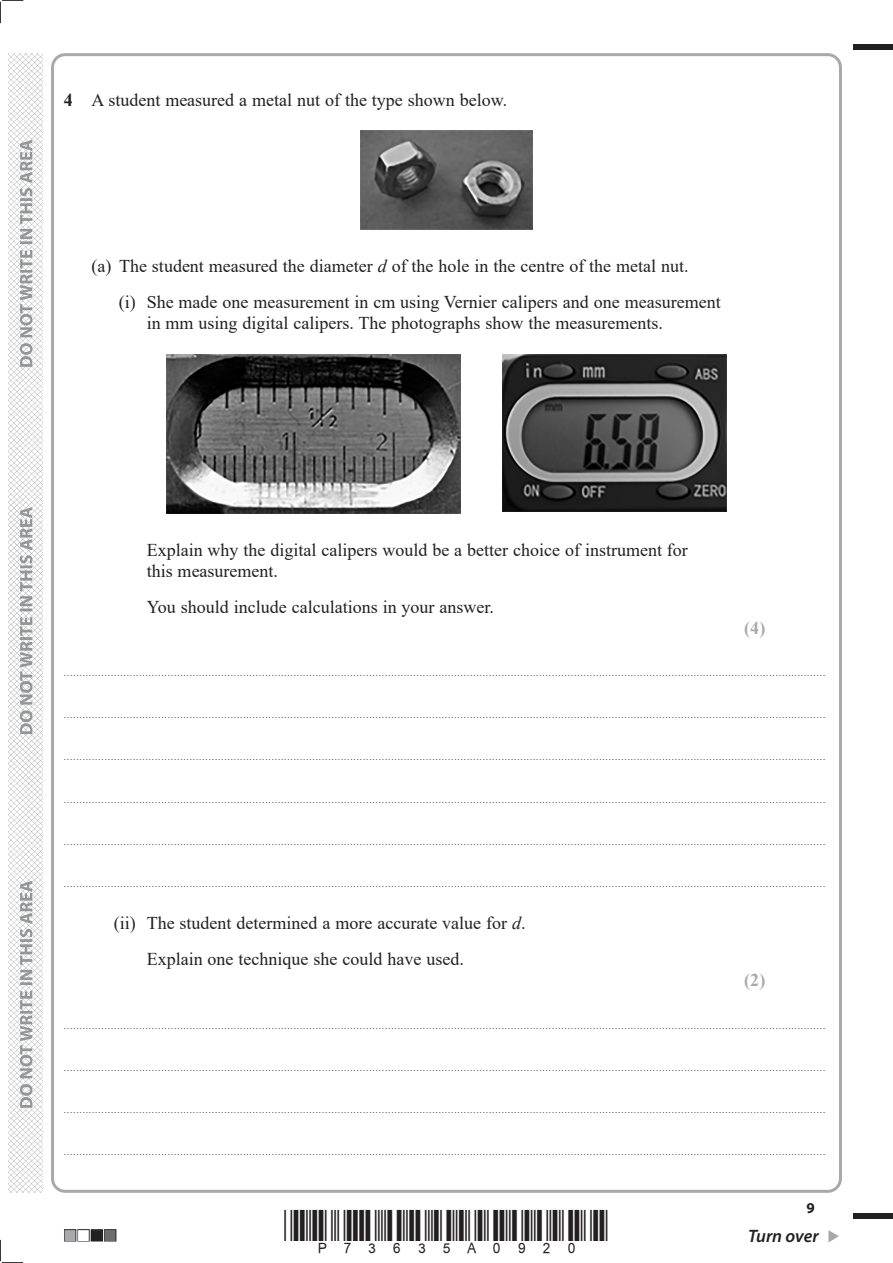
<style>
.page{position:relative;width:893px;height:1263px;background:#fff}
.page>*{position:absolute;margin:0;border:0;box-sizing:border-box;transform-origin:0 0}
.t1{font:18px/36px "Times New Roman";color:#231f20}
.t2{font:italic 600 18px "Myriad Pro";letter-spacing:-.005em;color:#231f20}
.t3{font:700 18px "Times New Roman";color:#a8a9ad}
.t4{font:700 15px "Myriad Pro";color:#231f20}
.t5{font:9px "Times New Roman";color:#231f20}
.s1{font-weight:700}
.s2{font-style:italic}
</style>
<div class="page">
<img style="left:9px;top:53px;width:34px;height:1140px">
<svg style="left:828px;top:1230px;width:11px;height:12px"></svg>
<div style="left:853px;top:44px;width:40px;height:5px;background:#231f20"></div>
<div style="left:853px;top:1214px;width:40px;height:5px;background:#231f20"></div>
<svg style="left:0;top:0;width:23px;height:23px"></svg>
<svg style="left:0;top:1240px;width:23px;height:23px"></svg>
<svg style="left:20px;top:140px;width:12px;height:968px"></svg>
<img style="left:361px;top:131px;width:171px;height:99px">
<img style="left:503px;top:354px;width:223px;height:157px">
<img style="left:167px;top:354px;width:293px;height:159px">
<h1 class="t1" style="left:64px;top:81px;width:445px"><span class="s1">4</span> A student measured a metal nut of the type shown below.</h1>
<h1 class="t1" style="left:119px;top:248px;width:603px;text-indent:-27px">(a) The student measured the diameter <span class="s2">d</span> of the hole in the centre of the metal nut.<br>(i) She made one measurement in cm using Vernier calipers and one measurement</h1>
<h1 class="t1" style="left:147px;top:305px;width:518px">in mm using digital calipers. The photographs show the measurements.</h1>
<h1 class="t1" style="left:147px;top:538px;width:543px;line-height:21px">Explain why the digital calipers would be a better choice of instrument for this measurement.</h1>
<h1 class="t1" style="left:147px;top:588px;width:349px">You should include calculations in your answer.</h1>
<h1 class="t3" style="left:744px;top:614px;width:23px">(4)</h1>
<p class="t5" style="left:64px;top:666px;width:763px">..................................................................................................................................................................................................................................................</p>
<p class="t5" style="left:64px;top:709px;width:763px">..................................................................................................................................................................................................................................................</p>
<p class="t5" style="left:64px;top:751px;width:763px">..................................................................................................................................................................................................................................................</p>
<p class="t5" style="left:64px;top:793px;width:763px">..................................................................................................................................................................................................................................................</p>
<p class="t5" style="left:64px;top:835px;width:763px">..................................................................................................................................................................................................................................................</p>
<p class="t5" style="left:64px;top:878px;width:763px">..................................................................................................................................................................................................................................................</p>
<h1 class="t1" style="left:147px;top:905px;width:380px;text-indent:-33px">(ii) The student determined a more accurate value for <span class="s2">d</span>.<br>Explain one technique she could have used.</h1>
<h1 class="t3" style="left:744px;top:967px;width:23px">(2)</h1>
<p class="t5" style="left:64px;top:1019px;width:763px">..................................................................................................................................................................................................................................................</p>
<p class="t5" style="left:64px;top:1061px;width:763px">..................................................................................................................................................................................................................................................</p>
<p class="t5" style="left:64px;top:1104px;width:763px">..................................................................................................................................................................................................................................................</p>
<p class="t5" style="left:64px;top:1146px;width:763px">..................................................................................................................................................................................................................................................</p>
<h2 class="t4" style="left:806px;top:1198px;width:10px">9</h2>
<h1 class="t2" style="left:748px;top:1225px;width:72px">Turn over</h1>
</div>
